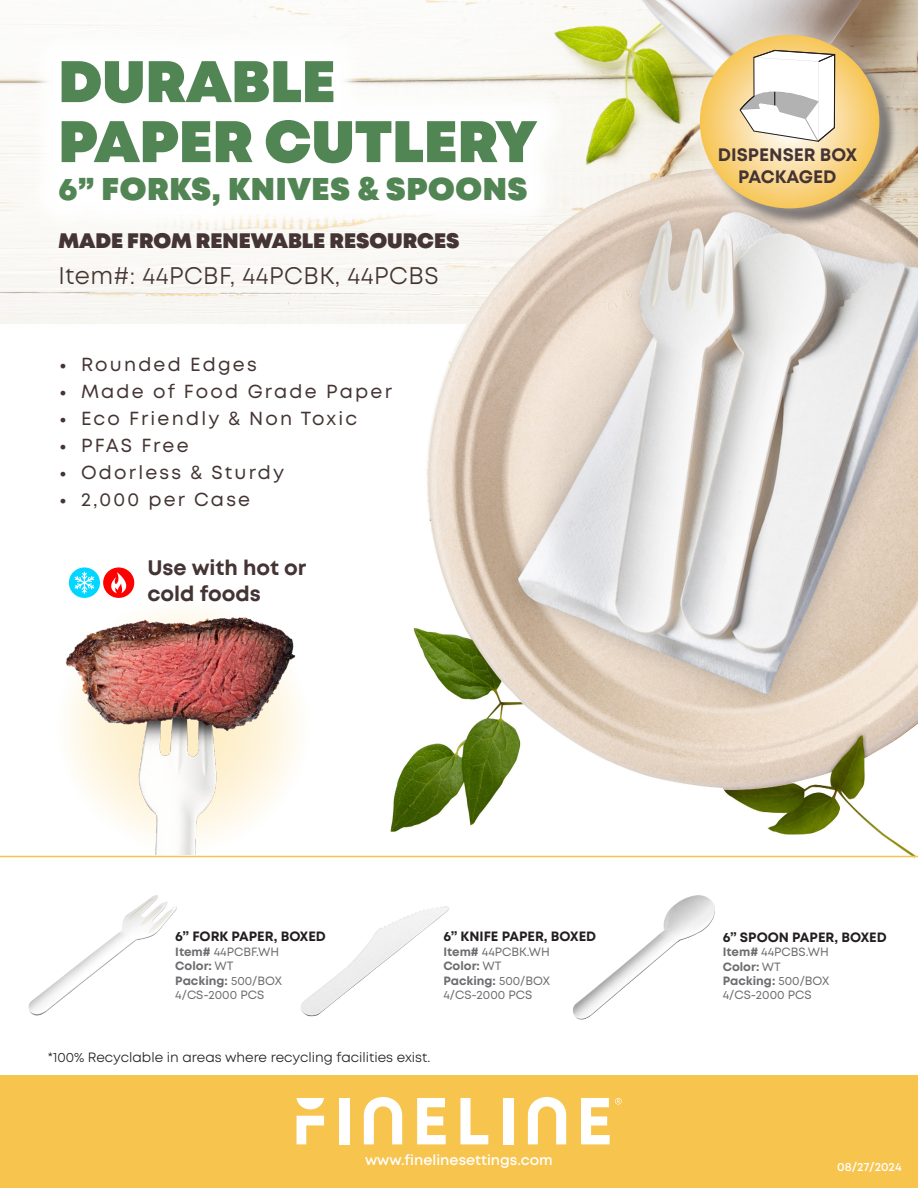
<style>
.page{position:relative;width:918px;height:1188px;background:#fff}
.page>*{position:absolute;margin:0;border:0;box-sizing:border-box;transform-origin:0 0}
.t1{font:900 58.5px "Mont";color:#528554}
.t2{font:900 31.5px "Mont";letter-spacing:.02em;color:#528554}
.t3{font:24px "Mont";letter-spacing:.02em;color:#443434}
.t4{font:900 21px "Mont";color:#443434}
.t5{font:700 21px/25.2px "Mont";color:#443434}
.t6{font:18.9px "Mont";letter-spacing:.115em;color:#443434}
.t7{font:700 18px "Mont";color:#443434}
.t8{font:600 14.4px "Mont";color:#fff}
.t9{font:700 13.5px "Mont";color:#231f20}
.t10{font:13.5px "Mont";color:#231f20}
.t11{font:12px/14.4px "Mont";color:#6c6d70}
.t12{font:700 12px "Mont";color:#6c6d70}
.t13{font:600 12px "Mont";color:#fff}
.s1{font-size:27px}
.s2{font-weight:700}
.s3{font-weight:400}
</style>
<div class="page">
<img style="left:0;top:0;width:918px;height:858px">
<div style="left:0;top:1076px;width:918px;height:112px;background:#f7c44e"></div>
<svg style="left:364px;top:1097px;width:38px;height:47px"></svg>
<svg style="left:417px;top:1098px;width:29px;height:46px"></svg>
<svg style="left:460px;top:1098px;width:28px;height:46px"></svg>
<div style="left:503px;top:1098px;width:10px;height:46px;background:#fff"></div>
<svg style="left:528px;top:1097px;width:38px;height:47px"></svg>
<svg style="left:296px;top:1098px;width:28px;height:11px"></svg>
<svg style="left:297px;top:1116px;width:27px;height:28px"></svg>
<svg style="left:581px;top:1098px;width:41px;height:46px"></svg>
<div style="left:339px;top:1098px;width:10px;height:46px;background:#fff"></div>
<hr style="left:0;top:856px;width:918px;height:1px;background:#f7c44e">
<div style="left:669px;top:4px;width:241px;height:235px;background:#fff;opacity:.75"></div>
<div style="left:27px;top:28px;width:543px;height:210px;background:#fff"></div>
<div style="left:103px;top:567px;width:31px;height:31px;background:#f00;border-radius:50%"></div>
<svg style="left:111px;top:572px;width:20px;height:21px"></svg>
<div style="left:69px;top:567px;width:31px;height:31px;background:#00d6ff;border-radius:50%"></div>
<svg style="left:74px;top:572px;width:20px;height:22px"></svg>
<img style="left:14px;top:895px;width:209px;height:181px">
<img style="left:562px;top:895px;width:209px;height:181px">
<img style="left:301px;top:906px;width:148px;height:111px">
<img style="left:58px;top:603px;width:244px;height:251px">
<svg style="left:700px;top:35px;width:179px;height:173px"></svg>
<p class="t1" style="left:58px;top:43px;width:279px">DURABLE</p>
<p class="t1" style="left:58px;top:103px;width:480px">PAPER CUTLERY</p>
<p class="t2" style="left:58px;top:168px;width:471px">6” FORKS, KNIVES &amp; SPOONS</p>
<p class="t4" style="left:58px;top:227px;width:403px">MADE FROM RENEWABLE RESOURCES</p>
<p class="t3" style="left:58px;top:260px;width:382px">Item#: 44PCBF, 44PCBK, 44PCBS</p>
<p class="t6" style="left:58px;top:352px;width:200px"><span class="s1">•</span> Rounded Edges</p>
<p class="t6" style="left:58px;top:379px;width:335px"><span class="s1">•</span> Made of Food Grade Paper</p>
<p class="t6" style="left:58px;top:406px;width:300px"><span class="s1">•</span> Eco Friendly &amp; Non Toxic</p>
<p class="t6" style="left:58px;top:433px;width:132px"><span class="s1">•</span> PFAS Free</p>
<p class="t6" style="left:58px;top:460px;width:227px"><span class="s1">•</span> Odorless &amp; Sturdy</p>
<p class="t6" style="left:58px;top:487px;width:193px"><span class="s1">•</span> 2,000 per Case</p>
<p class="t5" style="left:147px;top:555px;width:160px">Use with hot or cold foods</p>
<p class="t7" style="left:718px;top:143px;width:141px">DISPENSER BOX</p>
<p class="t7" style="left:738px;top:165px;width:100px">PACKAGED</p>
<p class="t9" style="left:175px;top:928px;width:152px">6” FORK PAPER, BOXED</p>
<p class="t11" style="left:175px;top:945px;width:105px"><span class="s2">Item#</span> 44PCBF.WH</p>
<p class="t12" style="left:175px;top:958px;width:60px">Color: <span class="s3">WT</span></p>
<p class="t11" style="left:175px;top:973px;width:108px"><span class="s2">Packing:</span> 500/BOX<br>4/CS-2000 PCS</p>
<p class="t9" style="left:443px;top:928px;width:154px">6” KNIFE PAPER, BOXED</p>
<p class="t11" style="left:443px;top:945px;width:108px"><span class="s2">Item#</span> 44PCBK.WH</p>
<p class="t12" style="left:443px;top:958px;width:60px">Color: <span class="s3">WT</span></p>
<p class="t11" style="left:443px;top:973px;width:108px"><span class="s2">Packing:</span> 500/BOX<br>4/CS-2000 PCS</p>
<p class="t10" style="left:48px;top:1049px;width:384px">*100% Recyclable in areas where recycling facilities exist.</p>
<p class="t9" style="left:723px;top:928px;width:166px">6” SPOON PAPER, BOXED</p>
<p class="t11" style="left:723px;top:945px;width:108px"><span class="s2">Item#</span> 44PCBS.WH</p>
<p class="t12" style="left:723px;top:959px;width:60px">Color: <span class="s3">WT</span></p>
<p class="t11" style="left:723px;top:974px;width:108px"><span class="s2">Packing:</span> 500/BOX<br>4/CS-2000 PCS</p>
<p class="t8" style="left:365px;top:1150px;width:189px">www.finelinesettings.com</p>
<p class="t13" style="left:837px;top:1159px;width:66px">08/27/2024</p>
</div>
